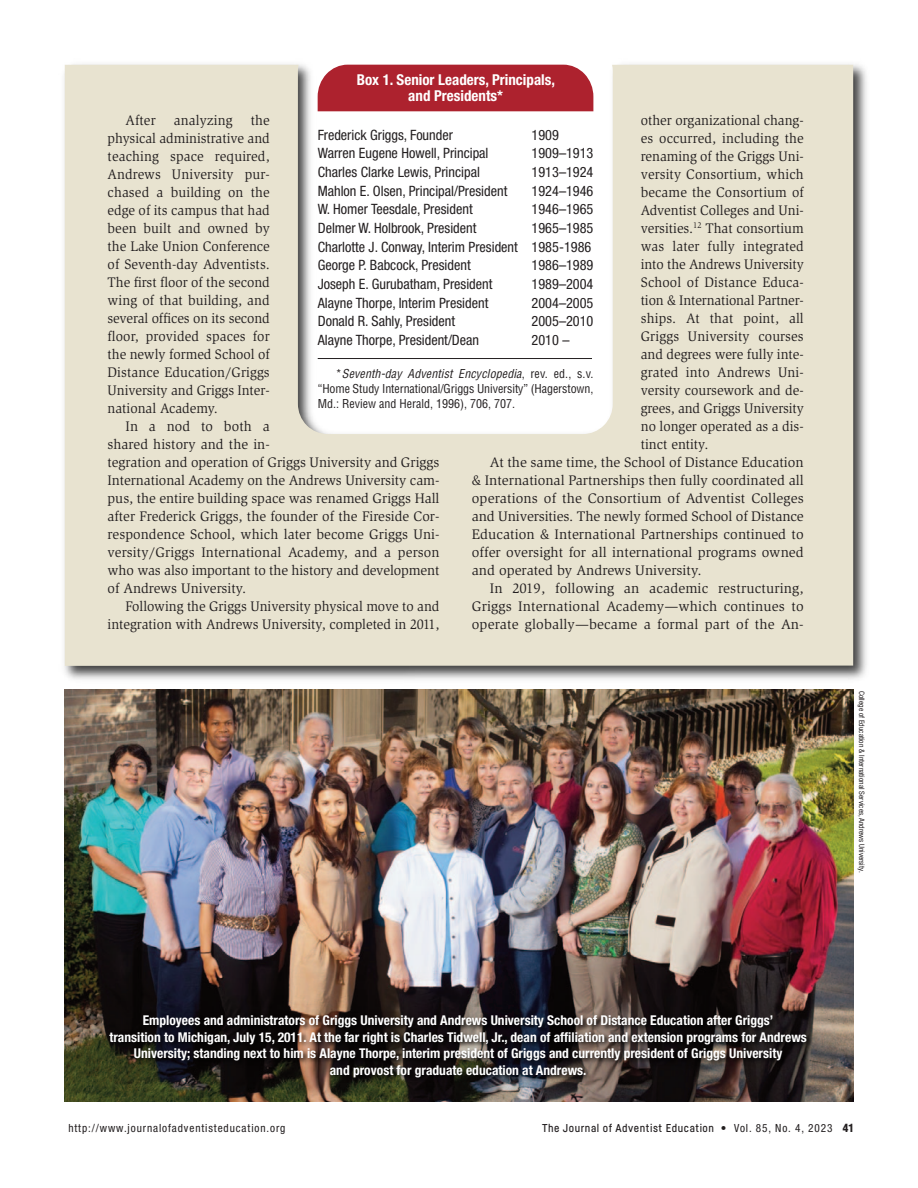
<style>
.page{position:relative;width:918px;height:1188px;background:#fff}
.page>*{position:absolute;margin:0;border:0;box-sizing:border-box;transform-origin:0 0}
.t1{font:700 condensed 15px/16.5px "Helvetica Neue";color:#fff;text-align:center}
.t2{font:14.25px/18px "Slimbach Std";color:#231f20;text-align:justify;scale:.96 1}
.t3{font:14.25px/18px "Slimbach Std";color:#231f20;text-align:justify}
.t4{font:condensed 14.25px/18.6px "Helvetica Neue";color:#231f20}
.t5{font:700 condensed 13.5px/16.5px "Helvetica Neue";color:#fff;text-align:center}
.t6{font:condensed 12px/15px "Helvetica";letter-spacing:-.005em;color:#231f20;text-align:justify}
.t7{font:500 11.25px "Fabrikat";letter-spacing:.05em;color:#231f20}
.t8{font:condensed 11.25px "Helvetica Neue";letter-spacing:.08em;color:#231f20}
.t9{font:900 condensed 11.25px "Helvetica";color:#231f20}
.t10{font:condensed 7.5px "Helvetica Neue";color:#231f20}
.s1{font-style:italic}
.s2{font-family:"Helvetica Neue";font-weight:400;font-stretch:condensed}
</style>
<div class="page">
<img style="left:64px;top:64px;width:803px;height:616px">
<svg style="left:65px;top:65px;width:788px;height:601px;fill:#e8e3d0"></svg>
<img style="left:65px;top:690px;width:788px;height:316px">
<hr style="left:318px;top:358px;width:274px;height:1px;background:#231f20">
<img style="left:64px;top:1006px;width:790px;height:96px">
<p class="t1" style="left:357px;top:73px;width:200px">Box 1. Senior Leaders, Principals, and Presidents*</p>
<p class="t2" style="left:641px;top:112px;width:171px">other organizational chang - es occurred, including the renaming of the Griggs Uni&shy;versity Consortium, which became the Consortium of Adventist Col leges and Uni&shy;versities.<sup>12</sup> That consortium was later fully integrated into the Andrews University School of Distance Educa&shy;tion &amp; International Partner&shy;ships. At that point, all Griggs University courses and degrees were fully inte&shy;grated into Andrews Uni&shy;versity coursework and de&shy;grees, and Griggs University no longer operated as a dis&shy;tinct entity.</p>
<p class="t3" style="left:472px;top:454px;width:333px;text-indent:18px">At the same time, the School of Distance Education &amp; International Partnerships then fully coordinated all operations of the Consortium of Adventist Colleges and Universities. The newly formed School of Distance Education &amp; International Partnerships continued to offer oversight for all international programs owned and operated by Andrews University.</p>
<p class="t3" style="left:472px;top:580px;width:333px;text-indent:18px">In 2019, following an academic restructuring, Griggs International Academy—which continues to operate globally—became a formal part of the An-</p>
<p class="t2" style="left:126px;top:113px;width:33px">After</p>
<p class="t2" style="left:174px;top:113px;width:63px">analyzing</p>
<p class="t2" style="left:108px;top:113px;width:170px;text-indent:143px">the phys i cal administrative and teaching space required, Andrews University pur&shy;chased a building on the edge of its campus that had been built and owned by the Lake Union Conference of Seventh-day Adventists.<br>The first floor of the second wing of that building, and several offices on its second floor, provided spaces for the newly formed School of Distance Education/Griggs University and Griggs Inter&shy;national Academy.</p>
<p class="t3" style="left:108px;top:419px;width:333px;text-align:left;text-indent:18px">In a nod to both a<br>shared history and the in-<br>tegration and operation of Griggs University and Griggs International Academy on the Andrews University cam&shy;pus, the entire building space was renamed Griggs Hall after Frederick Griggs, the founder of the Fireside Cor&shy;respondence School, which later become Griggs Uni&shy;versity/Griggs International Academy, and a person who was also important to the history and development of Andrews University.</p>
<p class="t2" style="left:108px;top:599px;width:347px;text-align:right">Following the Griggs University physical move to and integration with Andrews University, completed in 2011,</p>
<p class="t4" style="left:318px;top:126px;width:137px">Frederick Griggs, Founder</p>
<p class="t4" style="left:532px;top:126px;width:29px">1909</p>
<p class="t4" style="left:318px;top:145px;width:172px">Warren Eugene Howell, Principal</p>
<p class="t4" style="left:532px;top:145px;width:63px">1909–1913</p>
<p class="t4" style="left:318px;top:164px;width:164px">Charles Clarke Lewis, Principal</p>
<p class="t4" style="left:532px;top:164px;width:63px">1913–1924</p>
<p class="t4" style="left:318px;top:182px;width:191px">Mahlon E. Olsen, Principal/President</p>
<p class="t4" style="left:532px;top:182px;width:63px">1924–1946</p>
<p class="t4" style="left:318px;top:201px;width:157px">W. Homer Teesdale, President</p>
<p class="t4" style="left:532px;top:201px;width:63px">1946–1965</p>
<p class="t4" style="left:318px;top:220px;width:160px">Delmer W. Holbrook, President</p>
<p class="t4" style="left:318px;top:220px;width:277px;text-indent:214px">1965–1985<br>Charlotte J. Conway, Interim President 1985-1986<br>George P. Babcock, President</p>
<p class="t4" style="left:532px;top:257px;width:63px">1986–1989</p>
<p class="t4" style="left:318px;top:276px;width:176px">Joseph E. Gurubatham, President</p>
<p class="t4" style="left:532px;top:276px;width:63px">1989–2004</p>
<p class="t4" style="left:318px;top:295px;width:172px">Alayne Thorpe, Interim President</p>
<p class="t4" style="left:532px;top:295px;width:63px">2004–2005</p>
<p class="t4" style="left:318px;top:313px;width:139px">Donald R. Sahly, President</p>
<p class="t4" style="left:532px;top:313px;width:63px">2005–2010</p>
<p class="t4" style="left:318px;top:332px;width:163px">Alayne Thorpe, President/Dean</p>
<p class="t4" style="left:532px;top:332px;width:39px">2010 –</p>
<p class="t6" style="left:318px;top:367px;width:277px;text-indent:18px">* <span class="s1">Seventh-day Adventist Encyclopedia</span>, r e v. e d . , s . v. “Home Study International/Griggs University” (Hagerstown, Md.: Review and Herald, 1996), 706, 707.</p>
<p class="t10" style="left:864px;top:691px;width:183px;rotate:90deg">College of Education &amp; International Services, Andrews University.</p>
<p class="t5" style="left:109px;top:1013px;width:699px">Employees and administrators of Griggs University and Andrews University School of Distance Education after Griggs’<br>transition to Michigan, July 15, 2011. At the far right is Charles Tidwell, Jr., dean of affiliation and extension programs for Andrews</p>
<p class="t5" style="left:134px;top:1046px;width:650px">University; standing next to him is Alayne Thorpe, interim president of Griggs and currently president of Griggs University</p>
<p class="t5" style="left:330px;top:1063px;width:258px">and provost for graduate education at Andrews.</p>
<p class="t8" style="left:68px;top:1124px;width:219px">http://www.journalofadventisteducation.org</p>
<p class="t7" style="left:542px;top:1124px;width:292px">The Journal of Adventist Education <span class="s2">• Vol. 85, No. 4, 2023</span></p>
<p class="t9" style="left:843px;top:1123px;width:13px">41</p>
</div>
